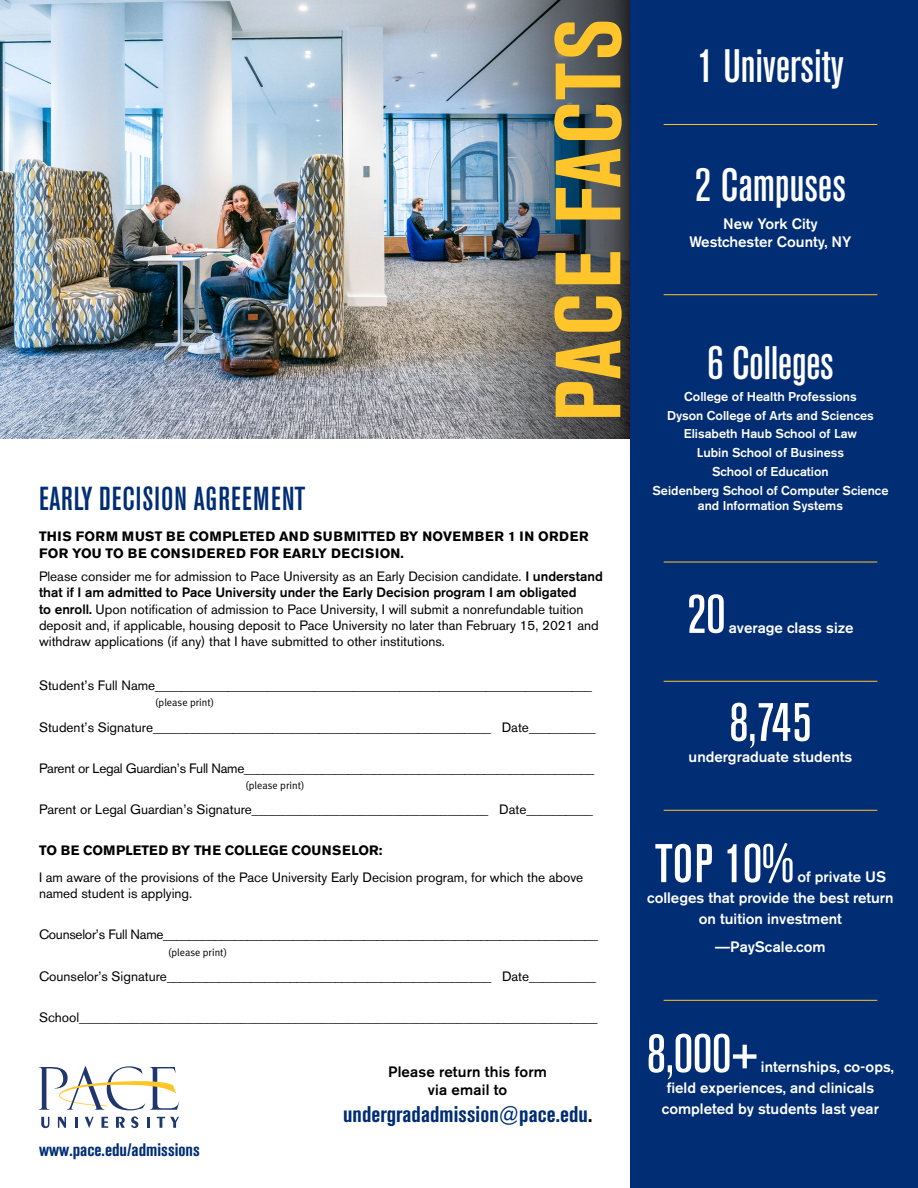
<style>
.page{position:relative;width:918px;height:1188px;background:#fff}
.page>*{position:absolute;margin:0;border:0;box-sizing:border-box;transform-origin:0 0}
.t1{font:700 condensed 91.5px "Akzidenz Grotesk BE";letter-spacing:.03em;color:#ffc52b}
.t2{font:500 condensed 54px "Akzidenz Grotesk BE";color:#fff}
.t3{font:500 condensed 46.5px "Akzidenz Grotesk BE";color:#fff}
.t4{font:500 condensed 33px "Akzidenz Grotesk BE";letter-spacing:.03em;color:#002d74}
.t5{font:700 condensed 22.5px "Akzidenz Grotesk BE";letter-spacing:.005em;color:#002d74}
.t6{font:700 condensed 18px "Akzidenz Grotesk BE";color:#002d74}
.t7{font:500 15px/18px "Akzidenz Grotesk BE";color:#fff;text-align:center}
.t8{font:500 15px/18px "Akzidenz Grotesk BE";letter-spacing:.01em;color:#000;text-align:center}
.t9{font:13.5px/16.2px "Akzidenz Grotesk BE";color:#000}
.t10{font:13.5px "Akzidenz Grotesk BE";letter-spacing:-.02em;color:#000}
.t11{font:700 13.5px/17.2px "Akzidenz Grotesk BE";letter-spacing:.03em;color:#000}
.t12{font:700 13.5px "Akzidenz Grotesk BE";color:#000}
.t13{font:500 12.75px/18.8px "Akzidenz Grotesk BE";color:#fff;text-align:center}
.t14{font:10.5px "Meta Plus Normal";color:#000}
.s1{font-weight:500}
.s2{color:#000}
.s3{font-family:"Helvetica Neue LT Std";font-weight:700;font-stretch:condensed}
</style>
<div class="page">
<img style="left:0;top:0;width:420px;height:438px">
<img style="left:420px;top:0;width:211px;height:438px">
<div style="left:631px;top:0;width:287px;height:1188px;background:#002d74"></div>
<hr style="left:664px;top:124px;width:213px;height:1px;background:#ffc52b">
<hr style="left:664px;top:294px;width:213px;height:1px;background:#ffc52b">
<hr style="left:664px;top:562px;width:213px;height:1px;background:#ffc52b">
<hr style="left:664px;top:681px;width:213px;height:1px;background:#ffc52b">
<hr style="left:664px;top:810px;width:213px;height:1px;background:#ffc52b">
<hr style="left:664px;top:1000px;width:213px;height:1px;background:#ffc52b">
<svg style="left:41px;top:1117px;width:8px;height:11px"></svg>
<svg style="left:58px;top:1117px;width:8px;height:11px"></svg>
<svg style="left:75px;top:1117px;width:3px;height:11px"></svg>
<svg style="left:85px;top:1117px;width:9px;height:11px"></svg>
<svg style="left:102px;top:1117px;width:6px;height:11px"></svg>
<svg style="left:116px;top:1117px;width:9px;height:11px"></svg>
<svg style="left:131px;top:1116px;width:7px;height:12px"></svg>
<svg style="left:147px;top:1117px;width:3px;height:11px"></svg>
<svg style="left:157px;top:1117px;width:22px;height:11px"></svg>
<svg style="left:39px;top:1066px;width:140px;height:44px"></svg>
<h1 class="t1" style="left:536px;top:421px;width:404px;rotate:-90deg">PACE FACTS</h1>
<h3 class="t4" style="left:39px;top:481px;width:268px">EARLY DECISION AGREEMENT</h3>
<p class="t11" style="left:39px;top:528px;width:551px">THIS FORM MUST BE COMPLETED AND SUBMITTED BY NOVEMBER 1 IN ORDER<br>FOR YOU TO BE CONSIDERED FOR EARLY DECISION.</p>
<p class="t9" style="left:39px;top:568px;width:565px">Please consider me for admission to Pace University as an Early Decision candidate. <span class="s1">I understand that if I am admitted to Pace University under the Early Decision program I am obligated<br>to enroll.</span> Upon notification of admission to Pace University, I will submit a nonrefundable tuition deposit and, if applicable, housing deposit to Pace University no later than February 15, 2021 and withdraw applications (if any) that I have submitted to other institutions.</p>
<p class="t9" style="left:39px;top:678px;width:554px">Student’s Full Name__________________________________________________________________</p>
<p class="t9" style="left:39px;top:719px;width:558px">Student’s Signature___________________________________________________ Date__________</p>
<p class="t10" style="left:39px;top:760px;width:557px">Parent or Legal Guardian’s Full Name______________________________________________________</p>
<p class="t9" style="left:39px;top:801px;width:555px">Parent or Legal Guardian’s Signature___________________________________ Date__________</p>
<p class="t12" style="left:39px;top:842px;width:345px">TO BE COMPLETED BY THE COLLEGE COUNSELOR:</p>
<p class="t9" style="left:39px;top:869px;width:546px">I am aware of the provisions of the Pace University Early Decision program, for which the above named student is applying.</p>
<p class="t10" style="left:39px;top:927px;width:560px">Counselor’s Full Name___________________________________________________________________</p>
<p class="t9" style="left:39px;top:968px;width:558px">Counselor’s Signature__________________________________________________ Date__________</p>
<p class="t9" style="left:39px;top:1009px;width:560px">School_____________________________________________________________________________</p>
<p class="t14" style="left:155px;top:697px;width:60px">(please print)</p>
<p class="t14" style="left:246px;top:779px;width:60px">(please print)</p>
<p class="t14" style="left:168px;top:946px;width:60px">(please print)</p>
<h3 class="t6" style="left:39px;top:1140px;width:162px">www.pace.edu/admissions</h3>
<p class="t8" style="left:388px;top:1063px;width:160px">Please return this form via email to</p>
<h3 class="t5" style="left:343px;top:1102px;width:251px">undergradadmission@pace.edu<span class="s2">.</span></h3>
<h3 class="t3" style="left:697px;top:40px;width:148px">1 University</h3>
<h3 class="t3" style="left:695px;top:160px;width:153px">2 Campuses</h3>
<p class="t7" style="left:689px;top:215px;width:164px">New York City<br>Westchester County, NY</p>
<h3 class="t3" style="left:707px;top:337px;width:128px">6 Colleges</h3>
<p class="t13" style="left:652px;top:387px;width:238px">College of Health Professions<br>Dyson College of Arts and Sciences<br>Elisabeth Haub School of Law<br>Lubin School of Business<br>School of Education<br>Seidenberg School of Computer Science</p>
<p class="t13" style="left:698px;top:496px;width:147px">and Information Systems</p>
<h2 class="t2" style="left:687px;top:584px;width:40px">20</h2>
<p class="t7" style="left:729px;top:619px;width:126px">average class size</p>
<h2 class="t2" style="left:729px;top:692px;width:84px">8,745</h2>
<p class="t7" style="left:689px;top:748px;width:165px">undergraduate students</p>
<h2 class="t2" style="left:655px;top:834px;width:140px">TOP 10%</h2>
<p class="t7" style="left:797px;top:868px;width:90px">of private US</p>
<p class="t7" style="left:647px;top:889px;width:248px">colleges that provide the best return</p>
<p class="t7" style="left:699px;top:910px;width:145px">on tuition investment</p>
<p class="t7" style="left:715px;top:938px;width:112px"><span class="s3">—</span>PayScale.com</p>
<h2 class="t2" style="left:647px;top:1024px;width:113px">8,000+</h2>
<p class="t7" style="left:761px;top:1058px;width:135px">internships, co-ops,</p>
<p class="t7" style="left:667px;top:1079px;width:209px">field experiences, and clinicals</p>
<p class="t7" style="left:662px;top:1100px;width:219px">completed by students last year</p>
</div>
